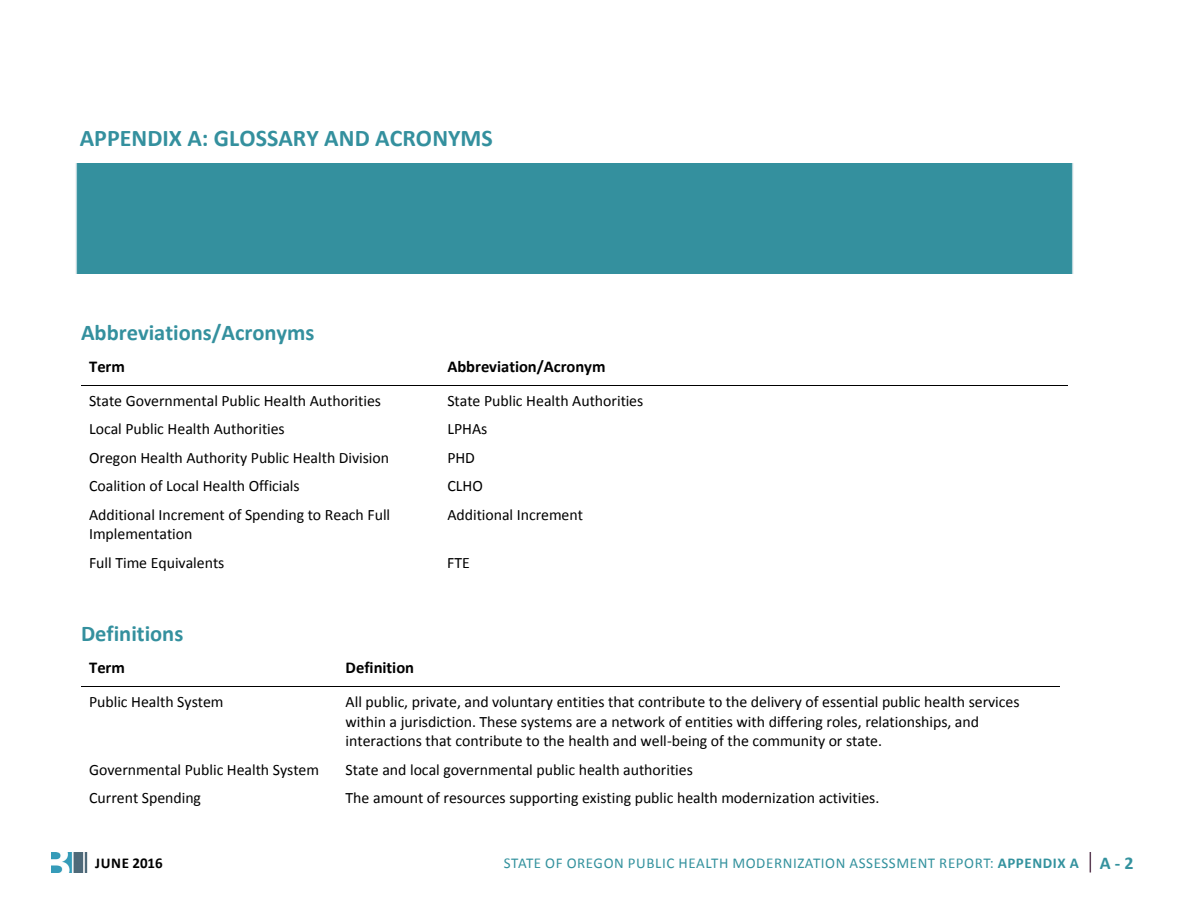
<style>
.page{position:relative;width:1188px;height:918px;background:#fff}
.page>*{position:absolute;margin:0;border:0;box-sizing:border-box;transform-origin:0 0}
.t1{font:700 24px "Calibri";color:#34909e}
.t2{font:700 22.5px "Calibri";color:#34909e}
.t3{font:700 16.5px "Calibri";color:#000}
.t4{font:15.9px/19.5px "Calibri";color:#000}
.t5{font:15px "Calibri";letter-spacing:.04em;color:#34929e}
.t6{font:700 15px "Calibri";letter-spacing:.02em;color:#000}
.s1{font-weight:700}
.s2{font-weight:700;font-size:18px}
</style>
<div class="page">
<svg style="left:1090px;top:852px;width:1px;height:21px"></svg>
<img style="left:52px;top:852px;width:36px;height:21px">
<hr style="left:81px;top:385px;width:358px;height:1px;background:#000">
<hr style="left:440px;top:385px;width:627px;height:1px;background:#000">
<hr style="left:81px;top:686px;width:257px;height:1px;background:#000">
<hr style="left:338px;top:686px;width:722px;height:1px;background:#000">
<div style="left:75px;top:164px;width:999px;height:109px;background:#34909e"></div>
<h1 class="t1" style="left:80px;top:123px;width:415px">APPENDIX A: GLOSSARY AND ACRONYMS</h1>
<h2 class="t2" style="left:81px;top:318px;width:235px">Abbreviations/Acronyms</h2>
<p class="t3" style="left:89px;top:356px;width:37px">Term</p>
<p class="t3" style="left:447px;top:356px;width:160px">Abbreviation/Acronym</p>
<p class="t4" style="left:89px;top:391px;width:294px">State Governmental Public Health Authorities</p>
<p class="t4" style="left:447px;top:391px;width:198px">State Public Health Authorities</p>
<p class="t4" style="left:89px;top:419px;width:197px">Local Public Health Authorities</p>
<p class="t4" style="left:447px;top:419px;width:42px">LPHAs</p>
<p class="t4" style="left:89px;top:448px;width:302px">Oregon Health Authority Public Health Division</p>
<p class="t4" style="left:447px;top:448px;width:29px">PHD</p>
<p class="t4" style="left:89px;top:476px;width:212px">Coalition of Local Health Officials</p>
<p class="t4" style="left:447px;top:476px;width:37px">CLHO</p>
<p class="t4" style="left:89px;top:505px;width:303px">Additional Increment of Spending to Reach Full<br>Implementation</p>
<p class="t4" style="left:447px;top:505px;width:137px">Additional Increment</p>
<p class="t4" style="left:89px;top:553px;width:137px">Full Time Equivalents</p>
<p class="t4" style="left:447px;top:553px;width:24px">FTE</p>
<h2 class="t2" style="left:81px;top:619px;width:104px">Definitions</h2>
<p class="t3" style="left:89px;top:657px;width:37px">Term</p>
<p class="t3" style="left:346px;top:657px;width:70px">Definition</p>
<p class="t4" style="left:89px;top:692px;width:136px">Public Health System</p>
<p class="t4" style="left:346px;top:692px;width:676px">All public, private, and voluntary entities that contribute to the delivery of essential public health services within a jurisdiction. These systems are a network of entities with differing roles, relationships, and interactions that contribute to the health and well-being of the community or state.</p>
<p class="t4" style="left:89px;top:760px;width:232px">Governmental Public Health System</p>
<p class="t4" style="left:346px;top:760px;width:349px">State and local governmental public health authorities</p>
<p class="t4" style="left:89px;top:788px;width:114px">Current Spending</p>
<p class="t4" style="left:346px;top:788px;width:535px">The amount of resources supporting existing public health modernization activities.</p>
<p class="t6" style="left:95px;top:853px;width:69px">June 2016</p>
<p class="t5" style="left:504px;top:853px;width:364px">STATE of Oregon Public Health Modernization Assessme</p>
<p class="t5" style="left:918px;top:853px;width:217px">nt Report: <span class="s1">APPENDIX A</span> <span class="s2">A - 2</span></p>
</div>
